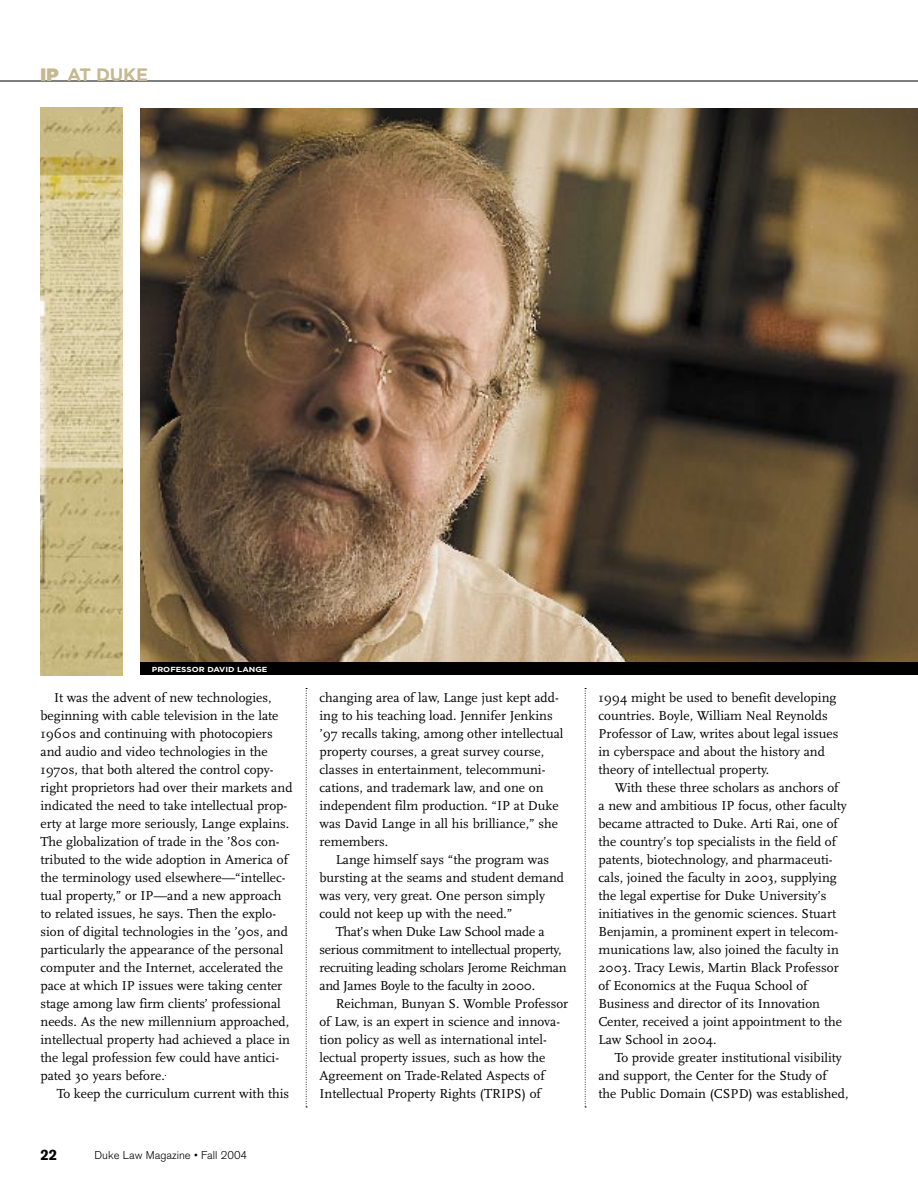
<style>
.page{position:relative;width:918px;height:1188px;background:#fff}
.page>*{position:absolute;margin:0;border:0;box-sizing:border-box;transform-origin:0 0}
.t1{font:700 18px "Gotham";letter-spacing:-.02em;color:#c6b98f}
.t2{font:700 15px "Akzidenz Grotesk BE";color:#000}
.Body_-_Indent{font:13.5px/18px "Scala";color:#000}
.Body_-_Indent-2{font:13.5px/18px "Scala";letter-spacing:-.02em;color:#000}
.t3{font:300 11.25px "Akzidenz Grotesk BE";color:#000}
.t4{font:700 7.35px "Gotham";color:#fff;scale:1.13 1}
.s1{font-weight:900}
</style>
<div class="page">
<hr style="left:0;top:81px;width:918px;height:1px;background:#000">
<img style="left:40px;top:108px;width:83px;height:567px">
<img style="left:140px;top:108px;width:778px;height:554px">
<div style="left:140px;top:662px;width:778px;height:13px;background:#000"></div>
<svg style="left:585px;top:688px;width:1px;height:420px"></svg>
<svg style="left:306px;top:688px;width:1px;height:420px"></svg>
<p class="t1" style="left:40px;top:64px;width:109px"><span class="s1">IP</span> AT DUKE</p>
<p class="t4" style="left:152px;top:665px;width:104px">PROFESSOR DAVID LANGE</p>
<p class="Body_-_Indent" style="left:40px;top:689px;width:254px;text-indent:14px">It was the advent of new technologies, beginning with cable television in the late 1960s and continuing with photocopiers and audio and video technologies in the 1970s, that both altered the control copy&shy;right proprietors had over their markets and indicated the need to take intellectual prop&shy;erty at large more seriously, Lange explains.<br>The globalization of trade in the ’80s con&shy;tributed to the wide adoption in America of the terminology used elsewhere—“intellec&shy;tual property,” or IP—and a new approach to related issues, he says. Then the explo&shy;sion of digital technologies in the ’90s, and particularly the appearance of the personal computer and the Internet, accelerated the pace at which IP issues were taking center stage among law firm clients’ professional needs. As the new millennium approached, intellectual property had achieved a place in the legal profession few could have antici&shy;pated 30 years before.</p>
<p class="Body_-_Indent" style="left:57px;top:1085px;width:234px">To keep the curriculum current with this</p>
<p class="t2" style="left:40px;top:1146px;width:18px">22</p>
<p class="t3" style="left:94px;top:1149px;width:154px">Duke Law Magazine • Fall 2004</p>
<p class="Body_-_Indent" style="left:320px;top:689px;width:245px">changing area of law, Lange just kept add&shy;ing to his teaching load. Jennifer Jenkins ’97 recalls taking, among other intellectual property courses, a great survey course, classes in entertainment, telecommuni&shy;cations, and trademark law, and one on independent film production. “IP at Duke was David Lange in all his brilliance,” she remembers.</p>
<p class="Body_-_Indent" style="left:320px;top:851px;width:246px;text-indent:16px">Lange himself says “the program was bursting at the seams and student demand was very, very great. One person simply could not keep up with the need.”</p>
<p class="Body_-_Indent-2" style="left:320px;top:923px;width:249px;text-indent:16px">That’s when Duke Law School made a serious commitment to intellectual property, recruiting leading scholars Jerome Reichman and James Boyle to the faculty in 2000.</p>
<p class="Body_-_Indent" style="left:320px;top:995px;width:250px;text-indent:16px">Reichman, Bunyan S. Womble Professor of Law, is an expert in science and innova&shy;tion policy as well as international intel&shy;lectual property issues, such as how the Agreement on Trade-Related Aspects of Intellectual Property Rights (TRIPS) of</p>
<p class="Body_-_Indent" style="left:598px;top:689px;width:241px">1994 might be used to benefit developing countries. Boyle, William Neal Reynolds Professor of Law, writes about legal issues in cyberspace and about the history and theory of intellectual property.</p>
<p class="Body_-_Indent" style="left:598px;top:779px;width:250px;text-indent:16px">With these three scholars as anchors of a new and ambitious IP focus, other faculty became attracted to Duke. Arti Rai, one of the country’s top specialists in the field of patents, biotechnology, and pharmaceuti&shy;cals, joined the faculty in 2003, supplying the legal expertise for Duke University’s initiatives in the genomic sciences. Stuart Benjamin, a prominent expert in telecom&shy;munications law, also joined the faculty in 2003. Tracy Lewis, Martin Black Professor of Economics at the Fuqua School of Business and director of its Innovation Center, received a joint appointment to the Law School in 2004.</p>
<p class="Body_-_Indent" style="left:598px;top:1049px;width:251px;text-indent:16px">To provide greater institutional visibility and support, the Center for the Study of<br>the Public Domain (CSPD) was established,</p>
</div>
